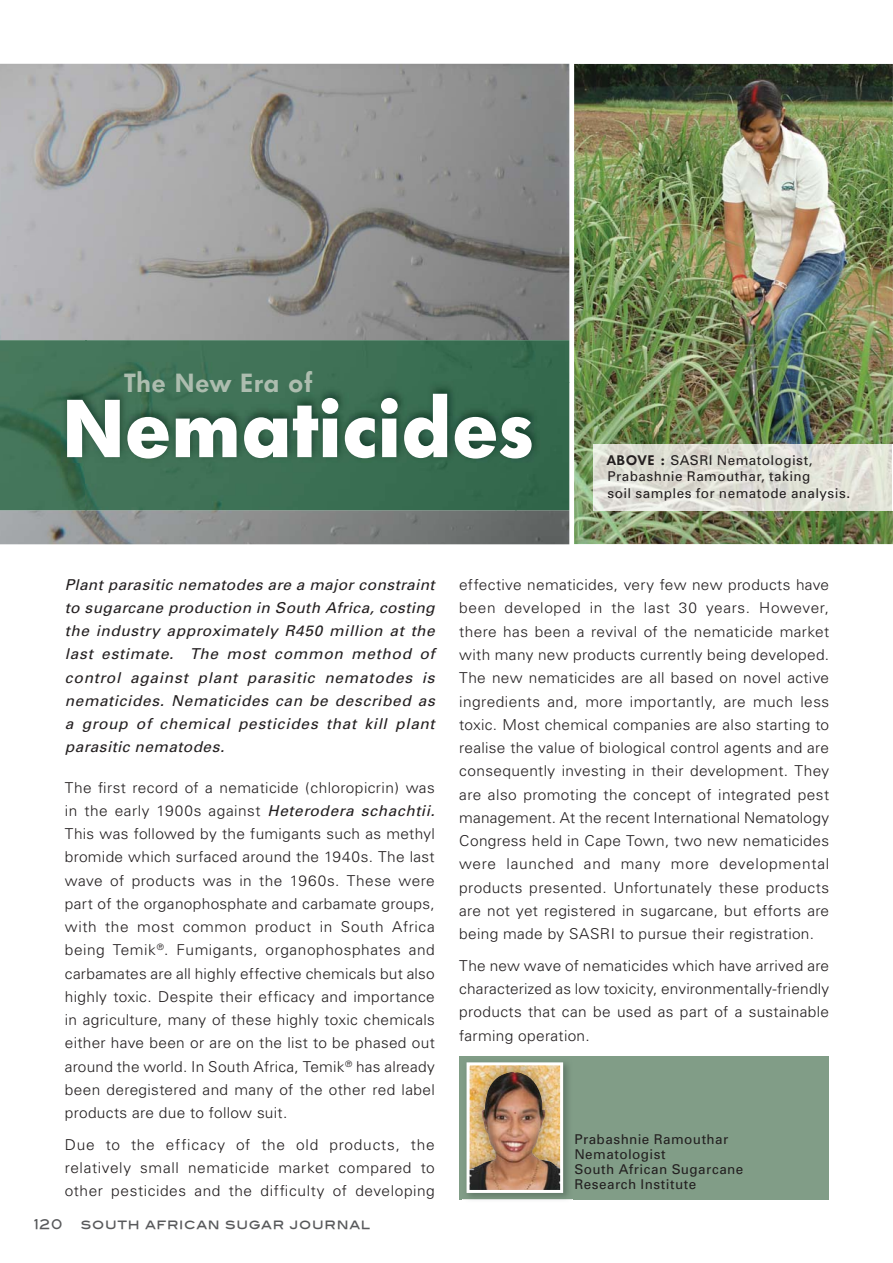
<style>
.page{position:relative;width:893px;height:1263px;background:#fff}
.page>*{position:absolute;margin:0;border:0;box-sizing:border-box;transform-origin:0 0}
.t1{font:800 79.5px "Limerick";letter-spacing:.03em;color:#fff}
.t2{font:600 25.5px "Limerick";letter-spacing:.04em;color:#adbdaf}
.t3{font:300 15px/23.2px "Univers";letter-spacing:.02em;color:#231f20;text-align:justify}
.t4{font:italic 15px/23.2px "Univers";letter-spacing:.035em;color:#231f20;text-align:justify}
.t5{font:13.5px/15px "Univers";letter-spacing:.03em;color:#231f20}
.t6{font:13.5px "Blair Md ITCTT Medium";letter-spacing:.05em;color:#58595b;scale:.95 1}
.s1{font-family:"Limerick";font-weight:600}
.s2{font-weight:400;font-style:italic}
</style>
<div class="page">
<img style="left:0;top:64px;width:570px;height:480px">
<img style="left:0;top:340px;width:86px;height:170px">
<img style="left:86px;top:340px;width:484px;height:42px">
<div style="left:516px;top:382px;width:54px;height:128px;background:#33684c"></div>
<div style="left:86px;top:462px;width:430px;height:48px;background:#3b7054"></div>
<div style="left:459px;top:1056px;width:370px;height:143px;background:#819d87"></div>
<img style="left:462px;top:1062px;width:111px;height:138px">
<img style="left:467px;top:1062px;width:96px;height:131px">
<img style="left:574px;top:63px;width:319px;height:482px">
<img style="left:61px;top:382px;width:480px;height:80px">
<img style="left:593px;top:444px;width:300px;height:67px">
<h2 class="t2" style="left:125px;top:371px;width:189px">The New Era of</h2>
<h1 class="t1" style="left:64px;top:391px;width:470px">Nematicides</h1>
<p class="t5" style="left:607px;top:453px;width:245px;line-height:16.5px"><span class="s1">ABOVE :</span> SASRI Nematologist,<br>Prabashnie Ramouthar, taking<br>soil samples for nematode analysis.</p>
<p class="t4" style="left:65px;top:574px;width:371px">Plant parasitic nematodes are a major constraint to sugarcane production in South Africa, costing the industry approximately R450 million at the last estimate. The most common method of control against plant parasitic nematodes is nematicides. Nematicides can be described as a group of chemical pesticides that kill plant parasitic nematodes.</p>
<p class="t3" style="left:65px;top:777px;width:372px">The first record of a nematicide (chloropicrin) was in the early 1900s against <span class="s2">Heterodera schachtii.<br></span>This was followed by the fumigants such as methyl bromide which surfaced around the 1940s. The last wave of products was in the 1960s. These were part of the organophosphate and carbamate groups, with the most common product in South Africa being Temik<sup>®</sup>. Fumigants, organophosphates and carbamates are all highly effective chemicals but also highly toxic. Despite their efficacy and importance in agriculture, many of these highly toxic chemicals either have been or are on the list to be phased out around the world. In South Africa, Temik<sup>®</sup> has already been deregistered and many of the other red label products are due to follow suit.</p>
<p class="t3" style="left:65px;top:1134px;width:372px">Due to the efficacy of the old products, the relatively small nematicide market compared to other pesticides and the difficulty of developing</p>
<p class="t6" style="left:34px;top:1216px;width:32px">120</p>
<p class="t6" style="left:81px;top:1216px;width:306px">SOUTH AFRICAN SUGAR JOURNAL</p>
<p class="t3" style="left:459px;top:575px;width:372px">effective nematicides, very few new products have been developed in the last 30 years. However, there has been a revival of the nematicide market with many new products currently being developed.<br>The new nematicides are all based on novel active ingredients and, more importantly, are much less toxic. Most chemical companies are also starting to realise the value of biological control agents and are consequently investing in their development. They are also promoting the concept of integrated pest management. At the recent International Nematology Congress held in Cape Town, two new nematicides were launched and many more developmental products presented. Unfortunately these products are not yet registered in sugarcane, but efforts are being made by SASRI to pursue their registration.</p>
<p class="t3" style="left:459px;top:955px;width:371px">The new wave of nematicides which have arrived are characterized as low toxicity, environmentally-friendly products that can be used as part of a sustainable farming operation.</p>
<p class="t5" style="left:574px;top:1133px;width:171px">Prabashnie Ramouthar<br>Nematologist<br>South African Sugarcane<br>Research Institute</p>
</div>
